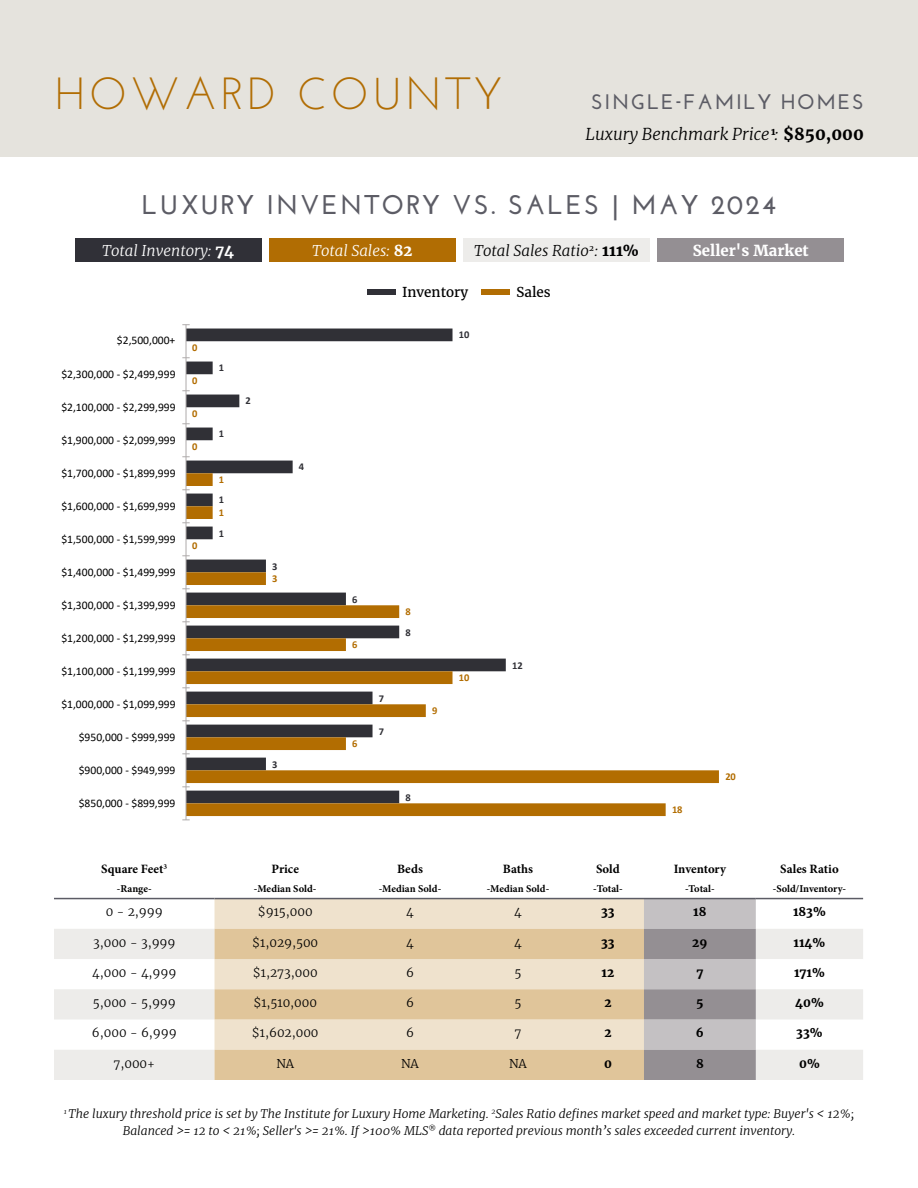
<style>
.page{position:relative;width:918px;height:1188px;background:#fff}
.page>*{position:absolute;margin:0;border:0;box-sizing:border-box;transform-origin:0 0}
.t1{font:45px "Josefin Sans";letter-spacing:.08em;color:#b16d03}
.t2{font:700 27px "Josefin Sans";letter-spacing:.08em;color:#5c5c65}
.t3{font:700 21px "Josefin Sans";letter-spacing:.08em;color:#5c5c65}
.t4{font:italic 300 16.5px "Merriweather";color:#000}
.t5{font:italic 300 15px "Merriweather";color:#fff}
.t6{font:italic 300 15px "Merriweather";color:#000}
.t7{font:700 15px "Merriweather";color:#fff}
.t8{font:13.5px "Merriweather";color:#000}
.t9{font:700 12.75px "Minion Pro";color:#000}
.t10{font:italic 300 12px/16.5px "Merriweather";color:#000;text-align:center}
.t11{font:300 12px "Merriweather";color:#000}
.t12{font:700 12px "Merriweather";color:#000}
.t13{font:11.55px "Calibri";color:#000}
.t14{font:700 10.5px "Minion Pro";color:#000}
.t15{font:700 10.5px "Calibri";color:#b26d01}
.t16{font:700 10.5px "Calibri";color:#303036}
.s1{font-weight:700;font-style:normal}
</style>
<div class="page">
<div style="left:0;top:0;width:918px;height:158px;background:#e5e3dd"></div>
<div style="left:215px;top:899px;width:429px;height:30px;background:#efe2cd"></div>
<svg style="left:54px;top:929px;width:809px;height:151px;fill:#edecea"></svg>
<svg style="left:215px;top:929px;width:429px;height:151px;background:#e6d0ae"></svg>
<svg style="left:644px;top:899px;width:112px;height:181px;background:#aca8ab"></svg>
<hr style="left:54px;top:898px;width:161px;height:1px;background:#5c5c65">
<hr style="left:215px;top:898px;width:141px;height:1px;background:#5c5c65">
<hr style="left:356px;top:898px;width:108px;height:1px;background:#5c5c65">
<hr style="left:464px;top:898px;width:108px;height:1px;background:#5c5c65">
<hr style="left:572px;top:898px;width:72px;height:1px;background:#5c5c65">
<hr style="left:644px;top:898px;width:112px;height:1px;background:#5c5c65">
<hr style="left:756px;top:898px;width:107px;height:1px;background:#5c5c65">
<svg style="left:187px;top:329px;width:266px;height:144px"></svg>
<svg style="left:187px;top:473px;width:532px;height:343px"></svg>
<hr style="left:186px;top:325px;width:1px;height:495px;background:#afabab">
<div style="left:367px;top:289px;width:29px;height:5px;background:#303037"></div>
<div style="left:482px;top:289px;width:28px;height:5px;background:#b16d03"></div>
<div style="left:657px;top:238px;width:187px;height:24px;background:#948f93"></div>
<div style="left:75px;top:238px;width:187px;height:24px;background:#303037"></div>
<div style="left:269px;top:238px;width:187px;height:24px;background:#b16d03"></div>
<div style="left:463px;top:238px;width:187px;height:24px;background:#edecea"></div>
<h1 class="t1" style="left:54px;top:65px;width:450px">HOWARD COUNTY</h1>
<h3 class="t3" style="left:591px;top:89px;width:274px">SINGLE-FAMILY HOMES</h3>
<h3 class="t4" style="left:586px;top:122px;width:280px">Luxury Benchmark Price <sup>1</sup>: <span class="s1">$850,000</span></h3>
<h2 class="t2" style="left:142px;top:188px;width:636px">LUXURY INVENTORY VS. SALES | MAY 2024</h2>
<p class="t5" style="left:102px;top:240px;width:134px">Total Inventory: <span class="s1">74</span></p>
<p class="t5" style="left:312px;top:240px;width:102px">Total Sales: <span class="s1">82</span></p>
<p class="t6" style="left:474px;top:240px;width:166px">Total Sales Ratio<sup>2</sup> : <span class="s1">111%</span></p>
<p class="t7" style="left:693px;top:241px;width:117px">Seller's Market</p>
<p class="t13" style="left:117px;top:333px;width:60px">$2,500,000+</p>
<p class="t13" style="left:61px;top:366px;width:116px">$2,300,000 - $2,499,999</p>
<p class="t13" style="left:61px;top:399px;width:116px">$2,100,000 - $2,299,999</p>
<p class="t13" style="left:61px;top:432px;width:116px">$1,900,000 - $2,099,999</p>
<p class="t13" style="left:61px;top:465px;width:116px">$1,700,000 - $1,899,999</p>
<p class="t13" style="left:61px;top:498px;width:116px">$1,600,000 - $1,699,999</p>
<p class="t13" style="left:61px;top:531px;width:116px">$1,500,000 - $1,599,999</p>
<p class="t13" style="left:61px;top:564px;width:116px">$1,400,000 - $1,499,999</p>
<p class="t13" style="left:61px;top:597px;width:116px">$1,300,000 - $1,399,999</p>
<p class="t13" style="left:61px;top:630px;width:116px">$1,200,000 - $1,299,999</p>
<p class="t13" style="left:61px;top:663px;width:116px">$1,100,000 - $1,199,999</p>
<p class="t13" style="left:61px;top:696px;width:116px">$1,000,000 - $1,099,999</p>
<p class="t13" style="left:79px;top:729px;width:98px">$950,000 - $999,999</p>
<p class="t13" style="left:79px;top:762px;width:98px">$900,000 - $949,999</p>
<p class="t13" style="left:79px;top:795px;width:98px">$850,000 - $899,999</p>
<p class="t15" style="left:192px;top:340px;width:7px">0</p>
<p class="t15" style="left:192px;top:373px;width:7px">0</p>
<p class="t15" style="left:192px;top:406px;width:7px">0</p>
<p class="t15" style="left:192px;top:439px;width:7px">0</p>
<p class="t15" style="left:192px;top:538px;width:7px">0</p>
<p class="t9" style="left:101px;top:860px;width:67px">Square Feet<sup>3</sup></p>
<p class="t14" style="left:117px;top:882px;width:36px">-Range-</p>
<p class="t16" style="left:219px;top:360px;width:7px">1</p>
<p class="t16" style="left:219px;top:427px;width:7px">1</p>
<p class="t15" style="left:219px;top:472px;width:7px">1</p>
<p class="t15" style="left:219px;top:505px;width:7px">1</p>
<p class="t16" style="left:219px;top:493px;width:7px">1</p>
<p class="t16" style="left:219px;top:526px;width:7px">1</p>
<p class="t16" style="left:246px;top:394px;width:7px">2</p>
<p class="t16" style="left:299px;top:460px;width:7px">4</p>
<p class="t16" style="left:272px;top:559px;width:7px">3</p>
<p class="t15" style="left:272px;top:571px;width:7px">3</p>
<p class="t16" style="left:272px;top:757px;width:7px">3</p>
<p class="t9" style="left:272px;top:860px;width:29px">Price</p>
<p class="t14" style="left:254px;top:882px;width:64px">-Median Sold-</p>
<p class="t8" style="left:402px;top:284px;width:68px">Inventory</p>
<p class="t8" style="left:516px;top:284px;width:36px">Sales</p>
<p class="t16" style="left:459px;top:327px;width:12px">10</p>
<p class="t16" style="left:352px;top:592px;width:7px">6</p>
<p class="t15" style="left:352px;top:637px;width:7px">6</p>
<p class="t15" style="left:352px;top:736px;width:7px">6</p>
<p class="t15" style="left:406px;top:604px;width:7px">8</p>
<p class="t16" style="left:406px;top:625px;width:7px">8</p>
<p class="t16" style="left:379px;top:691px;width:7px">7</p>
<p class="t16" style="left:379px;top:724px;width:7px">7</p>
<p class="t15" style="left:432px;top:703px;width:7px">9</p>
<p class="t16" style="left:406px;top:790px;width:7px">8</p>
<p class="t15" style="left:459px;top:670px;width:12px">10</p>
<p class="t16" style="left:512px;top:658px;width:12px">12</p>
<p class="t9" style="left:397px;top:860px;width:27px">Beds</p>
<p class="t14" style="left:379px;top:882px;width:64px">-Median Sold-</p>
<p class="t9" style="left:503px;top:860px;width:32px">Baths</p>
<p class="t14" style="left:487px;top:882px;width:64px">-Median Sold-</p>
<p class="t9" style="left:596px;top:860px;width:25px">Sold</p>
<p class="t14" style="left:593px;top:882px;width:31px">-Total-</p>
<p class="t15" style="left:672px;top:803px;width:12px">18</p>
<p class="t15" style="left:725px;top:769px;width:12px">20</p>
<p class="t9" style="left:674px;top:860px;width:54px">Inventory</p>
<p class="t14" style="left:685px;top:882px;width:31px">-Total-</p>
<p class="t9" style="left:780px;top:860px;width:60px">Sales Ratio</p>
<p class="t14" style="left:773px;top:882px;width:75px">-Sold/Inventory-</p>
<p class="t11" style="left:106px;top:905px;width:58px">0 - 2,999</p>
<p class="t11" style="left:258px;top:905px;width:56px">$915,000</p>
<p class="t11" style="left:406px;top:905px;width:9px">4</p>
<p class="t11" style="left:514px;top:905px;width:9px">4</p>
<p class="t12" style="left:601px;top:905px;width:15px">33</p>
<p class="t12" style="left:693px;top:905px;width:15px">18</p>
<p class="t12" style="left:793px;top:905px;width:34px">183%</p>
<p class="t11" style="left:93px;top:935px;width:84px">3,000 - 3,999</p>
<p class="t11" style="left:252px;top:935px;width:68px">$1,029,500</p>
<p class="t11" style="left:406px;top:935px;width:9px">4</p>
<p class="t11" style="left:514px;top:935px;width:9px">4</p>
<p class="t12" style="left:601px;top:935px;width:15px">33</p>
<p class="t12" style="left:692px;top:935px;width:17px">29</p>
<p class="t12" style="left:794px;top:935px;width:33px">114%</p>
<p class="t11" style="left:92px;top:965px;width:86px">4,000 - 4,999</p>
<p class="t11" style="left:253px;top:965px;width:66px">$1,273,000</p>
<p class="t11" style="left:406px;top:965px;width:9px">6</p>
<p class="t11" style="left:514px;top:965px;width:8px">5</p>
<p class="t12" style="left:602px;top:965px;width:14px">12</p>
<p class="t12" style="left:696px;top:965px;width:8px">7</p>
<p class="t12" style="left:794px;top:965px;width:32px">171%</p>
<p class="t11" style="left:93px;top:995px;width:85px">5,000 - 5,999</p>
<p class="t11" style="left:253px;top:995px;width:65px">$1,510,000</p>
<p class="t11" style="left:406px;top:995px;width:9px">6</p>
<p class="t11" style="left:514px;top:995px;width:8px">5</p>
<p class="t12" style="left:604px;top:995px;width:9px">2</p>
<p class="t12" style="left:696px;top:995px;width:9px">5</p>
<p class="t12" style="left:795px;top:995px;width:30px">40%</p>
<p class="t11" style="left:92px;top:1026px;width:86px">6,000 - 6,999</p>
<p class="t11" style="left:252px;top:1026px;width:68px">$1,602,000</p>
<p class="t11" style="left:406px;top:1026px;width:9px">6</p>
<p class="t11" style="left:514px;top:1026px;width:9px">7</p>
<p class="t12" style="left:604px;top:1026px;width:9px">2</p>
<p class="t12" style="left:696px;top:1026px;width:10px">6</p>
<p class="t12" style="left:796px;top:1026px;width:28px">33%</p>
<p class="t11" style="left:113px;top:1056px;width:43px">7,000+</p>
<p class="t11" style="left:276px;top:1056px;width:19px">NA</p>
<p class="t11" style="left:401px;top:1056px;width:19px">NA</p>
<p class="t11" style="left:509px;top:1056px;width:19px">NA</p>
<p class="t12" style="left:604px;top:1056px;width:9px">0</p>
<p class="t12" style="left:696px;top:1056px;width:9px">8</p>
<p class="t12" style="left:799px;top:1056px;width:22px">0%</p>
<p class="t10" style="left:64px;top:1105px;width:792px"><sup>1</sup> The luxury threshold price is set by The Institute for Luxury Home Marketing. <sup>2</sup>Sales Ratio defines market speed and market type: Buyer's &lt; 12%;<br>Balanced &gt;= 12 to &lt; 21%; Seller's &gt;= 21%. If &gt;100% MLS<sup>®</sup> data reported previous month’s sales exceeded current inventory.</p>
</div>
